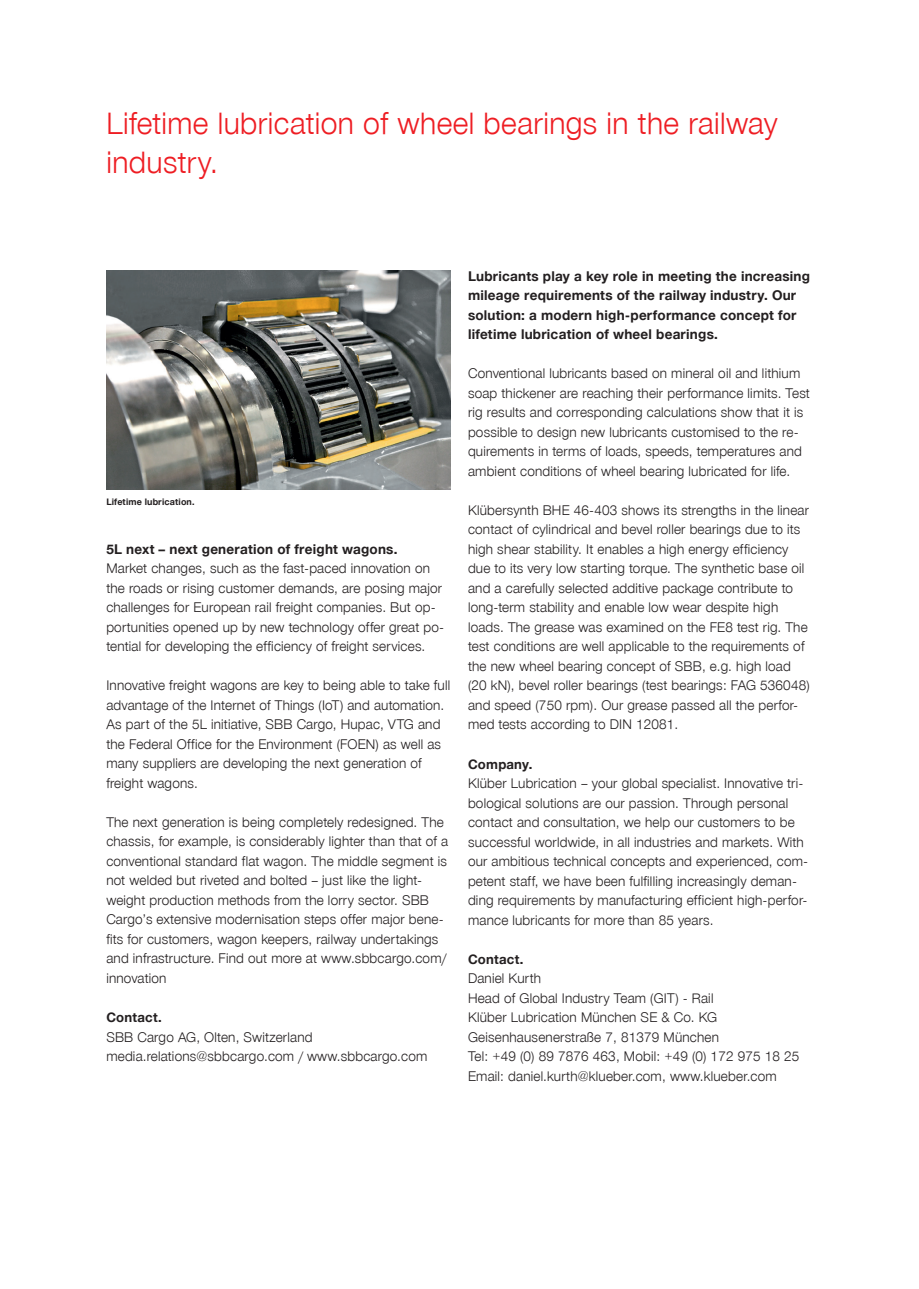
<style>
.page{position:relative;width:919px;height:1289px;background:#fff}
.page>*{position:absolute;margin:0;border:0;box-sizing:border-box;transform-origin:0 0}
.t1{font:300 30px/39px "SBB";letter-spacing:.015em;color:#ee1d23}
.t2{font:300 13.5px/19.5px "SBB";letter-spacing:.015em;color:#231f20}
.t3{font:700 13.5px/19.5px "SBB";letter-spacing:.015em;color:#231f20}
.t4{font:700 13.2px "SBB";letter-spacing:.015em;color:#231f20}
.t5{font:700 9px "SBB";letter-spacing:.015em;color:#231f20}
</style>
<div class="page">
<img style="left:106px;top:270px;width:345px;height:219px">
<h1 class="t1" style="left:106px;top:102px;width:672px">Lifetime lubrication of wheel bearings in the railway industry.</h1>
<p class="t5" style="left:106px;top:495px;width:90px">Lifetime lubrication.</p>
<p class="t3" style="left:106px;top:538px;width:293px">5L next – next generation of freight wagons.</p>
<p class="t2" style="left:106px;top:558px;width:339px">Market changes, such as the fast-paced innovation on the roads or rising customer demands, are posing major challenges for European rail freight companies. But op&shy;portunities opened up by new technology offer great po&shy;tential for developing the efficiency of freight services.</p>
<p class="t2" style="left:106px;top:675px;width:345px">Innovative freight wagons are key to being able to take full advantage of the Internet of Things (IoT) and automation.<br>As part of the 5L initiative, SBB Cargo, Hupac, VTG and the Federal Office for the Environment (FOEN) as well as many suppliers are developing the next generation of freight wagons.</p>
<p class="t2" style="left:106px;top:811px;width:343px">The next generation is being completely redesigned. The chassis, for example, is considerably lighter than that of a conventional standard flat wagon. The middle segment is not welded but riveted and bolted – just like the light&shy;weight production methods from the lorry sector. SBB Cargo’s extensive modernisation steps offer major bene&shy;fits for customers, wagon keepers, railway undertakings and infrastructure. Find out more at www.sbbcargo.com/ innovation</p>
<p class="t4" style="left:106px;top:1007px;width:57px">Contact.</p>
<p class="t2" style="left:106px;top:1026px;width:322px">SBB Cargo AG, Olten, Switzerland media.relations@sbbcargo.com / www.sbbcargo.com</p>
<p class="t3" style="left:468px;top:265px;width:343px">Lubricants play a key role in meeting the increasing mileage requirements of the railway industry. Our solution: a modern high-performance concept for lifetime lubrication of wheel bearings.</p>
<p class="t2" style="left:468px;top:363px;width:343px">Conventional lubricants based on mineral oil and lithium soap thickener are reaching their performance limits. Test rig results and corresponding calculations show that it is possible to design new lubricants customised to the re&shy;quirements in terms of loads, speeds, temperatures and ambient conditions of wheel bearing lubricated for life.</p>
<p class="t2" style="left:468px;top:499px;width:343px">Klübersynth BHE 46-403 shows its strengths in the linear contact of cylindrical and bevel roller bearings due to its high shear stability. It enables a high energy efficiency due to its very low starting torque. The synthetic base oil and a carefully selected additive package contribute to long-term stability and enable low wear despite high loads. The grease was examined on the FE8 test rig. The test conditions are well applicable to the requirements of the new wheel bearing concept of SBB, e.g. high load (20 kN), bevel roller bearings (test bearings: FAG 536048) and speed (750 rpm). Our grease passed all the perfor&shy;med tests according to DIN 12081.</p>
<p class="t4" style="left:468px;top:754px;width:66px">Company.</p>
<p class="t2" style="left:468px;top:772px;width:342px">Klüber Lubrication – your global specialist. Innovative tri&shy;bological solutions are our passion. Through personal contact and consultation, we help our customers to be successful worldwide, in all industries and markets. With our ambitious technical concepts and experienced, com&shy;petent staff, we have been fulfilling increasingly deman&shy;ding requirements by manufacturing efficient high-perfor&shy;mance lubricants for more than 85 years.</p>
<p class="t4" style="left:468px;top:949px;width:57px">Contact.</p>
<p class="t2" style="left:468px;top:967px;width:333px">Daniel Kurth<br>Head of Global Industry Team (GIT) - Rail<br>Klüber Lubrication München SE &amp; Co. KG Geisenhausenerstraße 7, 81379 München<br>Tel: +49 (0) 89 7876 463, Mobil: +49 (0) 172 975 18 25<br>Email: daniel.kurth@klueber.com, www.klueber.com</p>
</div>
